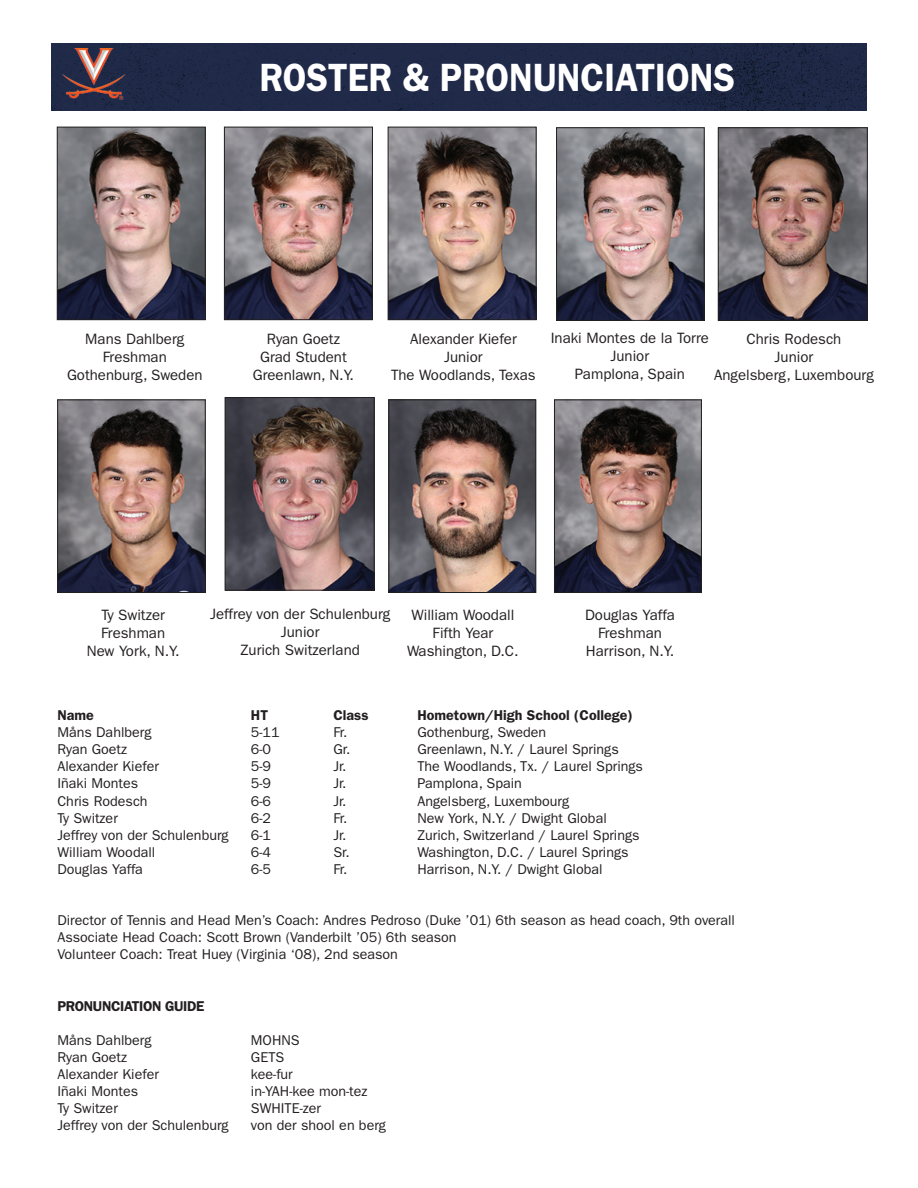
<style>
.page{position:relative;width:918px;height:1188px;background:#fff}
.page>*{position:absolute;margin:0;border:0;box-sizing:border-box;transform-origin:0 0}
.t1{font:600 39.6px "ITC Franklin Gothic Std";color:#fff;scale:.91 1}
.t2{font:15px/18px "ITC Franklin Gothic Std";color:#231f20;text-align:center}
.t3{font:14.25px/17.1px "ITC Franklin Gothic Std";color:#231f20}
.t4{font:600 14.25px "ITC Franklin Gothic Std";color:#231f20}
.t5{font:600 14.25px "ITC Franklin Gothic Std";letter-spacing:-.025em;color:#231f20}
</style>
<div class="page">
<img style="left:51px;top:44px;width:816px;height:66px">
<img style="left:55px;top:49px;width:76px;height:51px">
<img style="left:59px;top:402px;width:144px;height:189px">
<div style="left:57px;top:400px;width:148px;height:193px;border:1px solid #231f20"></div>
<img style="left:720px;top:130px;width:146px;height:189px">
<div style="left:718px;top:128px;width:150px;height:193px;border:1px solid #231f20"></div>
<img style="left:556px;top:402px;width:144px;height:189px">
<div style="left:554px;top:400px;width:148px;height:193px;border:1px solid #231f20"></div>
<img style="left:390px;top:129px;width:144px;height:189px">
<div style="left:388px;top:127px;width:148px;height:193px;border:1px solid #231f20"></div>
<img style="left:558px;top:130px;width:144px;height:189px">
<div style="left:556px;top:128px;width:148px;height:193px;border:1px solid #231f20"></div>
<img style="left:226px;top:129px;width:145px;height:189px">
<div style="left:224px;top:127px;width:149px;height:193px;border:1px solid #231f20"></div>
<img style="left:227px;top:399px;width:145px;height:189px">
<div style="left:225px;top:397px;width:149px;height:193px;border:1px solid #231f20"></div>
<img style="left:391px;top:402px;width:143px;height:189px">
<div style="left:389px;top:400px;width:147px;height:193px;border:1px solid #231f20"></div>
<img style="left:59px;top:129px;width:144px;height:189px">
<div style="left:57px;top:127px;width:148px;height:193px;border:1px solid #231f20"></div>
<h1 class="t1" style="left:259px;top:54px;width:524px">ROSTER &amp; PRONUNCIATIONS</h1>
<p class="t2" style="left:67px;top:330px;width:137px">Mans Dahlberg<br>Freshman<br>Gothenburg, Sweden</p>
<p class="t2" style="left:253px;top:330px;width:103px">Ryan Goetz<br>Grad Student<br>Greenlawn, N.Y.</p>
<p class="t2" style="left:391px;top:330px;width:146px">Alexander Kiefer<br>Junior<br>The Woodlands, Texas</p>
<p class="t2" style="left:551px;top:329px;width:160px">Inaki Montes de la Torre<br>Junior<br>Pamplona, Spain</p>
<p class="t2" style="left:714px;top:330px;width:161px">Chris Rodesch<br>Junior<br>Angelsberg, Luxembourg</p>
<p class="t2" style="left:87px;top:606px;width:94px">Ty Switzer<br>Freshman<br>New York, N.Y.</p>
<p class="t2" style="left:210px;top:605px;width:182px">Jeffrey von der Schulenburg<br>Junior<br>Zurich Switzerland</p>
<p class="t2" style="left:407px;top:606px;width:113px">William Woodall<br>Fifth Year<br>Washington, D.C.</p>
<p class="t2" style="left:585px;top:606px;width:92px">Douglas Yaffa<br>Freshman<br>Harrison, N.Y.</p>
<p class="t4" style="left:57px;top:707px;width:38px">Name</p>
<p class="t4" style="left:251px;top:707px;width:19px">HT</p>
<p class="t4" style="left:333px;top:707px;width:37px">Class</p>
<p class="t4" style="left:417px;top:707px;width:217px">Hometown/High School (College)</p>
<p class="t3" style="left:57px;top:724px;width:96px">Måns Dahlberg</p>
<p class="t3" style="left:251px;top:724px;width:30px">5-11</p>
<p class="t3" style="left:333px;top:724px;width:15px">Fr.</p>
<p class="t3" style="left:417px;top:724px;width:130px">Gothenburg, Sweden</p>
<p class="t3" style="left:57px;top:741px;width:71px">Ryan Goetz</p>
<p class="t3" style="left:251px;top:741px;width:22px">6-0</p>
<p class="t3" style="left:333px;top:741px;width:18px">Gr.</p>
<p class="t3" style="left:417px;top:741px;width:203px">Greenlawn, N.Y. / Laurel Springs</p>
<p class="t3" style="left:57px;top:758px;width:103px">Alexander Kiefer</p>
<p class="t3" style="left:251px;top:758px;width:22px">5-9</p>
<p class="t3" style="left:333px;top:758px;width:15px">Jr.</p>
<p class="t3" style="left:417px;top:758px;width:227px">The Woodlands, Tx. / Laurel Springs</p>
<p class="t3" style="left:57px;top:775px;width:82px">Iñaki Montes</p>
<p class="t3" style="left:251px;top:775px;width:22px">5-9</p>
<p class="t3" style="left:333px;top:775px;width:15px">Jr.</p>
<p class="t3" style="left:417px;top:775px;width:106px">Pamplona, Spain</p>
<p class="t3" style="left:57px;top:792px;width:92px">Chris Rodesch</p>
<p class="t3" style="left:251px;top:792px;width:22px">6-6</p>
<p class="t3" style="left:333px;top:792px;width:15px">Jr.</p>
<p class="t3" style="left:417px;top:792px;width:153px">Angelsberg, Luxembourg</p>
<p class="t3" style="left:57px;top:809px;width:62px">Ty Switzer</p>
<p class="t3" style="left:251px;top:809px;width:22px">6-2</p>
<p class="t3" style="left:333px;top:809px;width:15px">Fr.</p>
<p class="t3" style="left:417px;top:809px;width:191px">New York, N.Y. / Dwight Global</p>
<p class="t3" style="left:57px;top:826px;width:173px">Jeffrey von der Schulenburg</p>
<p class="t3" style="left:251px;top:826px;width:22px">6-1</p>
<p class="t3" style="left:333px;top:826px;width:15px">Jr.</p>
<p class="t3" style="left:417px;top:826px;width:224px">Zurich, Switzerland / Laurel Springs</p>
<p class="t3" style="left:57px;top:844px;width:99px">William Woodall</p>
<p class="t3" style="left:251px;top:844px;width:22px">6-4</p>
<p class="t3" style="left:333px;top:844px;width:18px">Sr.</p>
<p class="t3" style="left:417px;top:844px;width:213px">Washington, D.C. / Laurel Springs</p>
<p class="t3" style="left:57px;top:861px;width:87px">Douglas Yaffa</p>
<p class="t3" style="left:251px;top:861px;width:22px">6-5</p>
<p class="t3" style="left:333px;top:861px;width:15px">Fr.</p>
<p class="t3" style="left:417px;top:861px;width:187px">Harrison, N.Y. / Dwight Global</p>
<p class="t3" style="left:57px;top:912px;width:679px">Director of Tennis and Head Men’s Coach: Andres Pedroso (Duke ’01) 6th season as head coach, 9th overall<br>Associate Head Coach: Scott Brown (Vanderbilt ’05) 6th season<br>Volunteer Coach: Treat Huey (Virginia ‘08), 2nd season</p>
<p class="t5" style="left:57px;top:997px;width:148px">PRONUNCIATION GUIDE</p>
<p class="t3" style="left:57px;top:1032px;width:96px">Måns Dahlberg</p>
<p class="t3" style="left:251px;top:1032px;width:50px">MOHNS</p>
<p class="t3" style="left:57px;top:1049px;width:71px">Ryan Goetz</p>
<p class="t3" style="left:251px;top:1049px;width:35px">GETS</p>
<p class="t3" style="left:57px;top:1066px;width:103px">Alexander Kiefer</p>
<p class="t3" style="left:251px;top:1066px;width:43px">kee-fur</p>
<p class="t3" style="left:57px;top:1083px;width:82px">Iñaki Montes</p>
<p class="t3" style="left:251px;top:1083px;width:118px">in-YAH-kee mon-tez</p>
<p class="t3" style="left:57px;top:1100px;width:62px">Ty Switzer</p>
<p class="t3" style="left:251px;top:1100px;width:72px">SWHITE-zer</p>
<p class="t3" style="left:57px;top:1117px;width:173px">Jeffrey von der Schulenburg</p>
<p class="t3" style="left:251px;top:1117px;width:137px">von der shool en berg</p>
</div>
